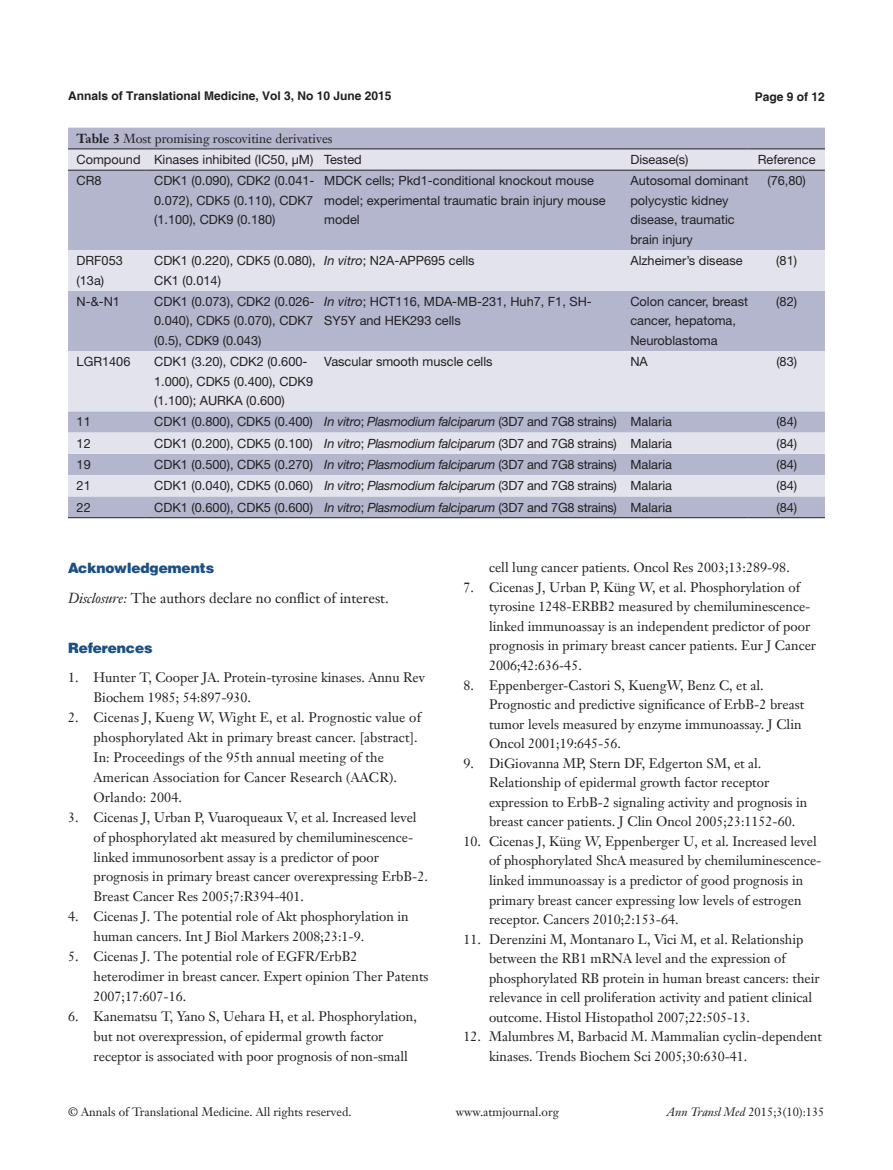
<style>
.page{position:relative;width:893px;height:1170px;background:#fff}
.page>*{position:absolute;margin:0;border:0;box-sizing:border-box;transform-origin:0 0}
.t1{font:14.25px "Janson Text LT";color:#231f20}
.t2{font:900 14.25px "Helvetica";color:#1c5085}
.t3{font:13.5px/19.5px "Janson Text LT";color:#231f20}
.t4{font:12.75px/19.5px "Helvetica Neue LT Pro";color:#231f20}
.t5{font:12.75px "Janson Text LT";color:#231f20}
.t6{font:12px "Janson Text LT";color:#231f20}
.t7{font:700 12px "Helvetica";color:#231f20}
.s1{font-weight:700}
.s2{font-style:italic}
</style>
<div class="page">
<div style="left:68px;top:128px;width:757px;height:389px;background:#b3b6cd"></div>
<svg style="left:68px;top:149px;width:757px;height:347px;background:#c9cbdb"></svg>
<hr style="left:68px;top:148px;width:78px;height:1px;background:#231f20">
<hr style="left:146px;top:148px;width:170px;height:1px;background:#231f20">
<hr style="left:316px;top:148px;width:306px;height:1px;background:#231f20">
<hr style="left:622px;top:148px;width:126px;height:1px;background:#231f20">
<hr style="left:748px;top:148px;width:77px;height:1px;background:#231f20">
<hr style="left:68px;top:170px;width:78px;height:1px;background:#231f20">
<hr style="left:146px;top:170px;width:170px;height:1px;background:#231f20">
<hr style="left:316px;top:170px;width:306px;height:1px;background:#231f20">
<hr style="left:622px;top:170px;width:126px;height:1px;background:#231f20">
<hr style="left:748px;top:170px;width:77px;height:1px;background:#231f20">
<hr style="left:68px;top:517px;width:78px;height:1px;background:#231f20">
<hr style="left:146px;top:517px;width:170px;height:1px;background:#231f20">
<hr style="left:316px;top:517px;width:306px;height:1px;background:#231f20">
<hr style="left:622px;top:517px;width:126px;height:1px;background:#231f20">
<hr style="left:748px;top:517px;width:77px;height:1px;background:#231f20">
<p class="t7" style="left:68px;top:88px;width:325px">Annals of Translational Medicine, Vol 3, No 10 June 2015</p>
<p class="t7" style="left:755px;top:89px;width:72px">Page 9 of 12</p>
<p class="t5" style="left:77px;top:130px;width:258px"><span class="s1">Table 3</span> Most promising roscovitine derivatives</p>
<p class="t4" style="left:77px;top:149px;width:287px">Compound Kinases inhibited (IC50, µM) Tested</p>
<p class="t4" style="left:630px;top:149px;width:60px">Disease(s)</p>
<p class="t4" style="left:758px;top:149px;width:59px">Reference</p>
<p class="t4" style="left:77px;top:171px;width:27px">CR8</p>
<p class="t4" style="left:154px;top:171px;width:162px;text-align:justify">CDK1 (0.090), CDK2 (0.041- 0.072), CDK5 (0.110), CDK7 (1.100), CDK9 (0.180)</p>
<p class="t4" style="left:324px;top:171px;width:283px">MDCK cells; Pkd1-conditional knockout mouse model; experimental traumatic brain injury mouse model</p>
<p class="t4" style="left:630px;top:171px;width:119px">Autosomal dominant polycystic kidney disease, traumatic brain injury</p>
<p class="t4" style="left:767px;top:171px;width:40px">(76,80)</p>
<p class="t4" style="left:77px;top:250px;width:48px">DRF053 (13a)</p>
<p class="t4" style="left:154px;top:250px;width:163px">CDK1 (0.220), CDK5 (0.080),<br>CK1 (0.014)</p>
<p class="t4" style="left:324px;top:250px;width:152px"><span class="s2">In vitro</span>; N2A-APP695 cells</p>
<p class="t4" style="left:630px;top:250px;width:114px">Alzheimer’s disease</p>
<p class="t4" style="left:776px;top:250px;width:22px">(81)</p>
<p class="t4" style="left:77px;top:291px;width:45px">N-&amp;-N1</p>
<p class="t4" style="left:154px;top:291px;width:162px;text-align:justify">CDK1 (0.073), CDK2 (0.026- 0.040), CDK5 (0.070), CDK7 (0.5), CDK9 (0.043)</p>
<p class="t4" style="left:324px;top:291px;width:269px"><span class="s2">In vitro</span>; HCT116, MDA-MB-231, Huh7, F1, SH-<br>SY5Y and HEK293 cells</p>
<p class="t4" style="left:630px;top:291px;width:119px">Colon cancer, breast cancer, hepatoma,<br>Neuroblastoma</p>
<p class="t4" style="left:776px;top:291px;width:22px">(82)</p>
<p class="t4" style="left:77px;top:351px;width:55px">LGR1406</p>
<p class="t4" style="left:154px;top:351px;width:160px">CDK1 (3.20), CDK2 (0.600-<br>1.000), CDK5 (0.400), CDK9 (1.100); AURKA (0.600)</p>
<p class="t4" style="left:324px;top:351px;width:170px">Vascular smooth muscle cells</p>
<p class="t4" style="left:630px;top:351px;width:19px">NA</p>
<p class="t4" style="left:776px;top:351px;width:22px">(83)</p>
<p class="t4" style="left:77px;top:412px;width:16px">11</p>
<p class="t4" style="left:154px;top:412px;width:519px">CDK1 (0.800), CDK5 (0.400) <span class="s2">In vitro</span>; <span class="s2">Plasmodium falciparum</span> (3D7 and 7G8 strains) Malaria</p>
<p class="t4" style="left:776px;top:412px;width:22px">(84)</p>
<p class="t4" style="left:77px;top:433px;width:16px">12</p>
<p class="t4" style="left:154px;top:433px;width:519px">CDK1 (0.200), CDK5 (0.100) <span class="s2">In vitro</span>; <span class="s2">Plasmodium falciparum</span> (3D7 and 7G8 strains) Malaria</p>
<p class="t4" style="left:776px;top:433px;width:22px">(84)</p>
<p class="t4" style="left:77px;top:454px;width:16px">19</p>
<p class="t4" style="left:154px;top:454px;width:519px">CDK1 (0.500), CDK5 (0.270) <span class="s2">In vitro</span>; <span class="s2">Plasmodium falciparum</span> (3D7 and 7G8 strains) Malaria</p>
<p class="t4" style="left:776px;top:454px;width:22px">(84)</p>
<p class="t4" style="left:77px;top:475px;width:16px">21</p>
<p class="t4" style="left:154px;top:475px;width:519px">CDK1 (0.040), CDK5 (0.060) <span class="s2">In vitro</span>; <span class="s2">Plasmodium falciparum</span> (3D7 and 7G8 strains) Malaria</p>
<p class="t4" style="left:776px;top:475px;width:22px">(84)</p>
<p class="t4" style="left:77px;top:497px;width:16px">22</p>
<p class="t4" style="left:154px;top:497px;width:519px">CDK1 (0.600), CDK5 (0.600) <span class="s2">In vitro</span>; <span class="s2">Plasmodium falciparum</span> (3D7 and 7G8 strains) Malaria</p>
<p class="t4" style="left:776px;top:497px;width:22px">(84)</p>
<p class="t2" style="left:68px;top:558px;width:148px">Acknowledgements</p>
<p class="t1" style="left:68px;top:589px;width:322px"><span class="s2">Disclosure:</span> The authors declare no conflict of interest.</p>
<p class="t2" style="left:68px;top:638px;width:86px">References</p>
<p class="t3" style="left:94px;top:667px;width:333px;line-height:20px;text-indent:-26px">1. Hunter T, Cooper JA. Protein-tyrosine kinases. Annu Rev<br>Biochem 1985; 54:897-930.</p>
<p class="t3" style="left:94px;top:707px;width:329px;line-height:20px;text-indent:-26px">2. Cicenas J, Kueng W, Wight E, et al. Prognostic value of phosphorylated Akt in primary breast cancer. [abstract].<br>In: Proceedings of the 95th annual meeting of the American Association for Cancer Research (AACR).<br>Orlando: 2004.</p>
<p class="t3" style="left:94px;top:806px;width:336px;line-height:20px;text-indent:-26px">3. Cicenas J, Urban P, Vuaroqueaux V, et al. Increased level of phosphorylated akt measured by chemiluminescence&shy;linked immunosorbent assay is a predictor of poor prognosis in primary breast cancer overexpressing ErbB-2.<br>Breast Cancer Res 2005;7:R394-401.</p>
<p class="t3" style="left:94px;top:906px;width:317px;line-height:20px;text-indent:-26px">4. Cicenas J. The potential role of Akt phosphorylation in human cancers. Int J Biol Markers 2008;23:1-9.</p>
<p class="t3" style="left:94px;top:946px;width:336px;line-height:20px;text-indent:-26px">5. Cicenas J. The potential role of EGFR/ErbB2 heterodimer in breast cancer. Expert opinion Ther Patents<br>2007;17:607-16.</p>
<p class="t3" style="left:94px;top:1006px;width:325px;line-height:20px;text-indent:-26px">6. Kanematsu T, Yano S, Uehara H, et al. Phosphorylation, but not overexpression, of epidermal growth factor receptor is associated with poor prognosis of non-small</p>
<p class="t3" style="left:489px;top:557px;width:302px">cell lung cancer patients. Oncol Res 2003;13:289-98.</p>
<p class="t3" style="left:489px;top:577px;width:329px;text-indent:-26px">7. Cicenas J, Urban P, Küng W, et al. Phosphorylation of tyrosine 1248-ERBB2 measured by chemiluminescence&shy;linked immunoassay is an independent predictor of poor prognosis in primary breast cancer patients. Eur J Cancer 2006;42:636-45.</p>
<p class="t3" style="left:489px;top:675px;width:317px;text-indent:-26px">8. Eppenberger-Castori S, KuengW, Benz C, et al.<br>Prognostic and predictive significance of ErbB-2 breast tumor levels measured by enzyme immunoassay. J Clin Oncol 2001;19:645-56.</p>
<p class="t3" style="left:489px;top:753px;width:320px;text-indent:-26px">9. DiGiovanna MP, Stern DF, Edgerton SM, et al.<br>Relationship of epidermal growth factor receptor expression to ErbB-2 signaling activity and prognosis in breast cancer patients. J Clin Oncol 2005;23:1152-60.</p>
<p class="t3" style="left:489px;top:831px;width:334px;text-indent:-26px">10. Cicenas J, Küng W, Eppenberger U, et al. Increased level of phosphorylated ShcA measured by chemiluminescence&shy;linked immunoassay is a predictor of good prognosis in primary breast cancer expressing low levels of estrogen receptor. Cancers 2010;2:153-64.</p>
<p class="t3" style="left:489px;top:929px;width:332px;text-indent:-26px">11. Derenzini M, Montanaro L, Vici M, et al. Relationship between the RB1 mRNA level and the expression of phosphorylated RB protein in human breast cancers: their relevance in cell proliferation activity and patient clinical outcome. Histol Histopathol 2007;22:505-13.</p>
<p class="t3" style="left:489px;top:1026px;width:334px;text-indent:-26px">12. Malumbres M, Barbacid M. Mammalian cyclin-dependent kinases. Trends Biochem Sci 2005;30:630-41.</p>
<p class="t6" style="left:68px;top:1104px;width:285px">© Annals of Translational Medicine. All rights reserved.</p>
<p class="t6" style="left:456px;top:1104px;width:105px">www.atmjournal.org</p>
<p class="t6" style="left:667px;top:1104px;width:159px"><span class="s2">Ann Transl Med</span> 2015;3(10):135</p>
</div>
